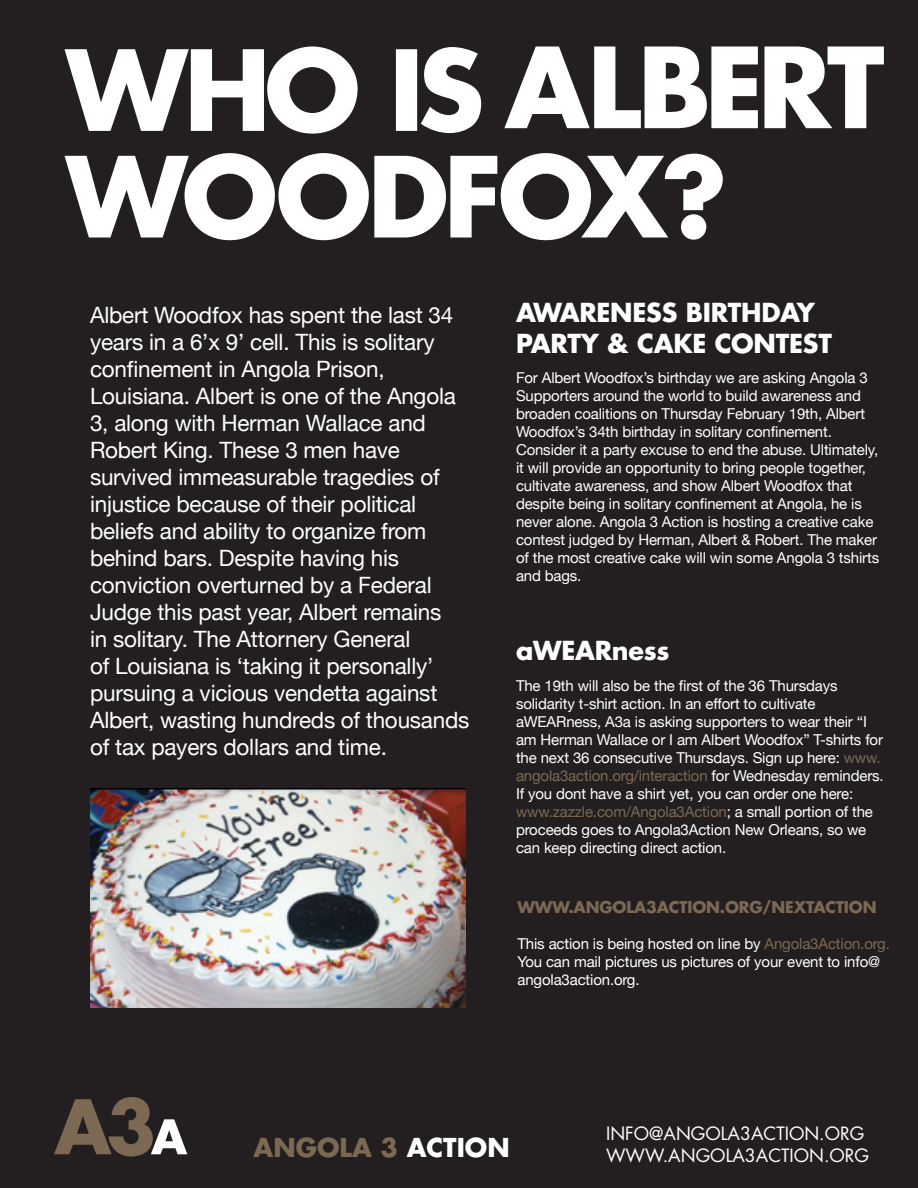
<style>
.page{position:relative;width:918px;height:1188px;background:#fff}
.page>*{position:absolute;margin:0;border:0;box-sizing:border-box;transform-origin:0 0}
.t1{font:700 25.5px/30.6px "Futura";letter-spacing:-.01em;color:#fff}
.t2{font:700 25.35px "Futura";color:#7c6954}
.t3{font:22.5px/27px "Helvetica Neue";letter-spacing:-.01em;color:#fff}
.t4{font:17.85px "Futura";color:#fff}
.t5{font:700 15.75px "Futura";letter-spacing:-.01em;color:#7c6954}
.t6{font:15px/18px "Helvetica Neue";letter-spacing:-.01em;color:#fff}
.s1{color:#7c6954}
.s2{color:#fff}
</style>
<div class="page">
<div style="left:1px;top:1px;width:916px;height:1186px;background:#231f20"></div>
<img style="left:90px;top:789px;width:376px;height:219px">
<svg style="left:54px;top:1097px;width:133px;height:60px"></svg>
<svg style="left:64px;top:153px;width:659px;height:87px;fill:#fff"></svg>
<svg style="left:504px;top:47px;width:380px;height:81px"></svg>
<svg style="left:64px;top:46px;width:417px;height:88px"></svg>
<p class="t3" style="left:90px;top:301px;width:381px">Albert Woodfox has spent the last 34 years in a 6’x 9’ cell. This is solitary confinement in Angola Prison, Louisiana. Albert is one of the Angola 3, along with Herman Wallace and Robert King. These 3 men have survived immeasurable tragedies of injustice because of their political beliefs and ability to organize from behind bars. Despite having his conviction overturned by a Federal Judge this past year, Albert remains<br>in solitary. The Attornery General<br>of Louisiana is ‘taking it personally’ pursuing a vicious vendetta against Albert, wasting hundreds of thousands of tax payers dollars and time.</p>
<p class="t1" style="left:516px;top:296px;width:317px">AWARENESS BIRTHDAY<br>PARTY &amp; CAKE CONTEST</p>
<p class="t6" style="left:516px;top:369px;width:365px">For Albert Woodfox’s birthday we are asking Angola 3<br>Supporters around the world to build awareness and broaden coalitions on Thursday February 19th, Albert Woodfox’s 34th birthday in solitary confinement.<br>Consider it a party excuse to end the abuse. Ultimately, it will provide an opportunity to bring people together, cultivate awareness, and show Albert Woodfox that despite being in solitary confinement at Angola, he is never alone. Angola 3 Action is hosting a creative cake contest judged by Herman, Albert &amp; Robert. The maker of the most creative cake will win some Angola 3 tshirts and bags.</p>
<p class="t1" style="left:516px;top:635px;width:155px">AWEARNESS</p>
<p class="t6" style="left:516px;top:676px;width:369px">The 19th will also be the first of the 36 Thursdays solidarity t-shirt action. In an effort to cultivate aWEARness, A3a is asking supporters to wear their “I am Herman Wallace or I am Albert Woodfox” T-shirts for the next 36 consecutive Thursdays. Sign up here: <span class="s1">www. angola3action.org/interaction</span> for Wednesday reminders.<br>If you dont have a shirt yet, you can order one here: <span class="s1">www.zazzle.com/Angola3Action</span>; a small portion of the proceeds goes to Angola3Action New Orleans, so we can keep directing direct action.</p>
<p class="t5" style="left:518px;top:896px;width:361px">WWW.ANGOLA3ACTION.ORG/NEXTACTION</p>
<p class="t6" style="left:518px;top:934px;width:374px">This action is being hosted on line by <span class="s1">Angola3Action.org.<br></span>You can mail pictures us pictures of your event to info@ angola3action.org.</p>
<p class="t2" style="left:254px;top:1130px;width:258px">ANGOLA 3 <span class="s2">ACTION</span></p>
<p class="t4" style="left:606px;top:1121px;width:191px">info@ANGOLA3ACTION</p>
<p class="t4" style="left:819px;top:1121px;width:47px">.ORG</p>
<p class="t4" style="left:606px;top:1143px;width:195px">WWW.AN GOLA3ACTION</p>
<p class="t4" style="left:824px;top:1143px;width:47px">.ORG</p>
</div>
